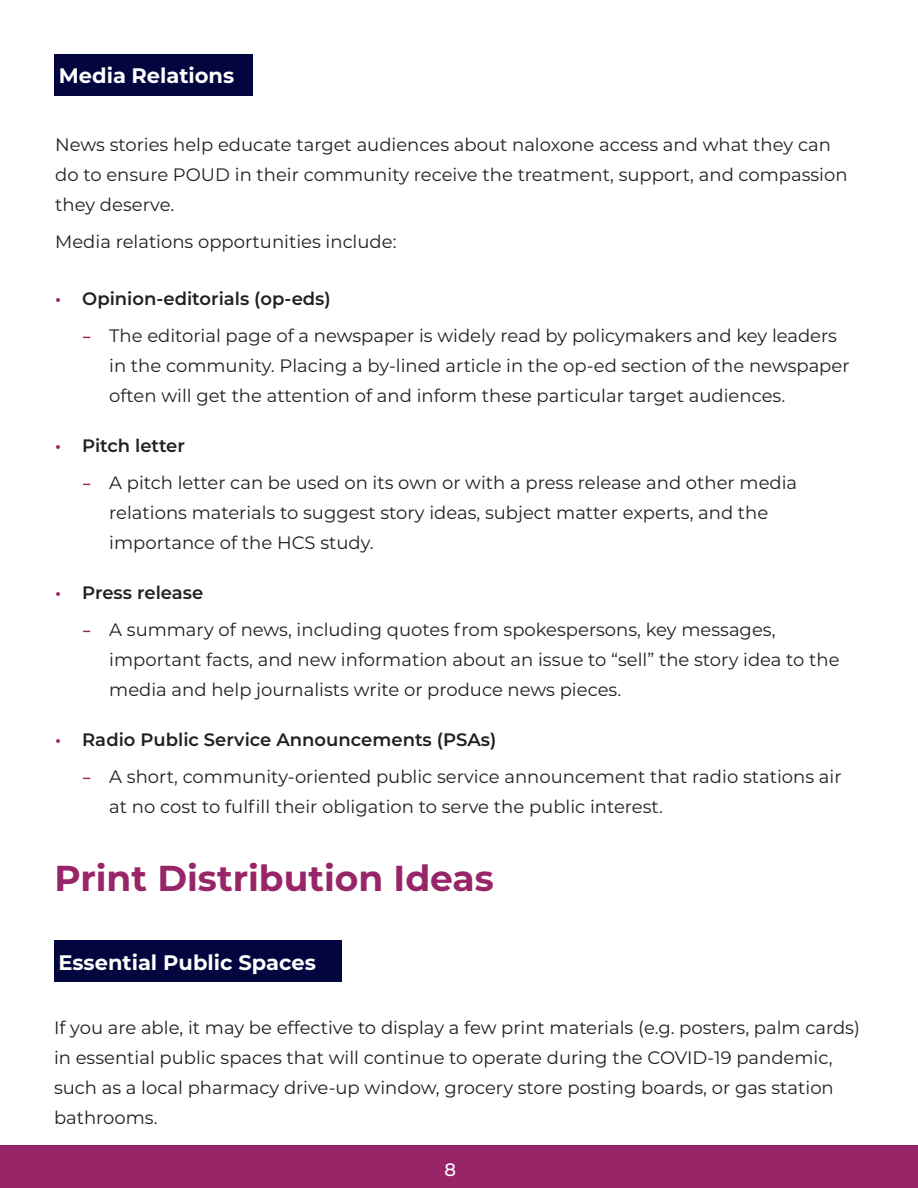
<style>
.page{position:relative;width:918px;height:1188px;background:#fff}
.page>*{position:absolute;margin:0;border:0;box-sizing:border-box;transform-origin:0 0}
.Heading{font:700 36px "Montserrat";color:#992569}
.t1{font:700 21px "Montserrat";color:#fff}
.t2{font:18px/30px "Montserrat";color:#231f20}
.t3{font:600 18px "Montserrat";color:#231f20}
.t4{font:500 18px "Montserrat";color:#fff}
.s1{color:#992569}
.s2{font-family:"Acumin Variable Concept";color:#992569}
</style>
<div class="page">
<div style="left:0;top:1145px;width:918px;height:43px;background:#992569"></div>
<div style="left:54px;top:940px;width:288px;height:42px;background:#02053e"></div>
<div style="left:54px;top:55px;width:199px;height:41px;background:#02053e"></div>
<p class="t1" style="left:59px;top:60px;width:177px">Media Relations</p>
<p class="t2" style="left:55px;top:129px;width:794px">News stories help educate target audiences about naloxone access and what they can do to ensure POUD in their community receive the treatment, support, and compassion they deserve.</p>
<p class="t2" style="left:55px;top:226px;width:343px">Media relations opportunities include:</p>
<p class="t3" style="left:55px;top:286px;width:277px"><span class="s1">•</span> Opinion-editorials (op-eds)</p>
<p class="t2" style="left:109px;top:320px;width:742px;text-indent:-27px"><span class="s2">–</span> The editorial page of a newspaper is widely read by policymakers and key leaders in the community. Placing a by-lined article in the op-ed section of the newspaper often will get the attention of and inform these particular target audiences.</p>
<p class="t3" style="left:55px;top:433px;width:131px"><span class="s1">•</span> Pitch letter</p>
<p class="t2" style="left:109px;top:467px;width:689px;text-indent:-27px"><span class="s2">–</span> A pitch letter can be used on its own or with a press release and other media relations materials to suggest story ideas, subject matter experts, and the importance of the HCS study.</p>
<p class="t3" style="left:55px;top:580px;width:149px"><span class="s1">•</span> Press release</p>
<p class="t2" style="left:109px;top:614px;width:732px;text-indent:-27px"><span class="s2">–</span> A summary of news, including quotes from spokespersons, key messages, important facts, and new information about an issue to “sell” the story idea to the media and help journalists write or produce news pieces.</p>
<p class="t3" style="left:55px;top:727px;width:443px"><span class="s1">•</span> Radio Public Service Announcements (PSAs)</p>
<p class="t2" style="left:109px;top:761px;width:734px;text-indent:-27px"><span class="s2">–</span> A short, community-oriented public service announcement that radio stations air at no cost to fulfill their obligation to serve the public interest.</p>
<p class="Heading" style="left:54px;top:852px;width:441px">Print Distribution Ideas</p>
<p class="t1" style="left:58px;top:947px;width:259px">Essential Public Spaces</p>
<p class="t2" style="left:54px;top:1012px;width:808px">If you are able, it may be effective to display a few print materials (e.g. posters, palm cards) in essential public spaces that will continue to operate during the COVID-19 pandemic, such as a local pharmacy drive-up window, grocery store posting boards, or gas station bathrooms.</p>
<p class="t4" style="left:445px;top:1157px;width:13px">8</p>
</div>
